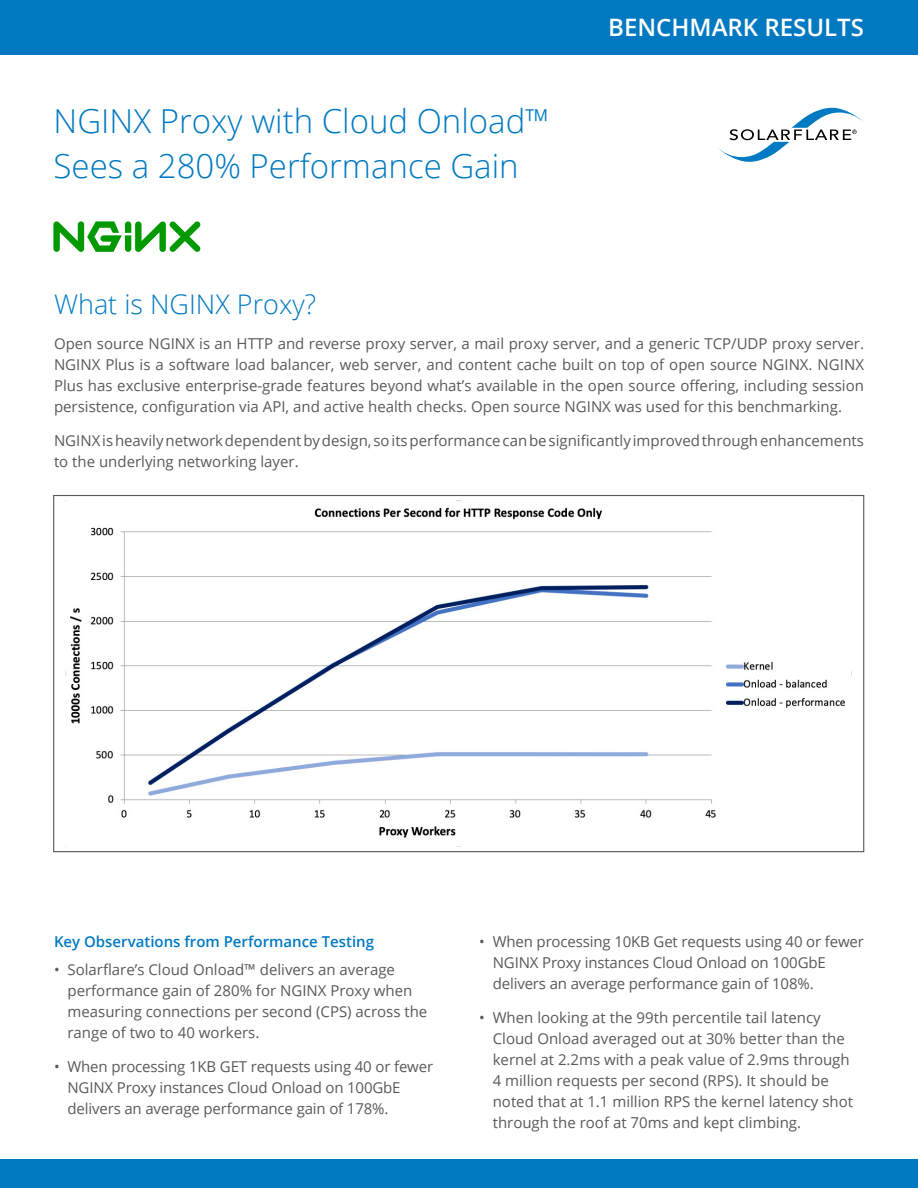
<style>
.page{position:relative;width:918px;height:1188px;background:#fff}
.page>*{position:absolute;margin:0;border:0;box-sizing:border-box;transform-origin:0 0}
.t1{font:300 33px/45px "Open Sans";color:#0079c1}
.t2{font:300 27px "Open Sans";color:#0079c1}
.t3{font:600 24px "Open Sans";color:#fff}
.t4{font:15px/21px "Open Sans";color:#58595b}
.t5{font:600 15px "Open Sans";color:#0079c1}
</style>
<div class="page">
<div style="left:0;top:0;width:918px;height:55px;background:#0079c1"></div>
<div style="left:0;top:1160px;width:918px;height:28px;background:#0079c1"></div>
<svg style="left:717px;top:108px;width:147px;height:54px"></svg>
<svg style="left:53px;top:221px;width:148px;height:31px"></svg>
<img style="left:65px;top:501px;width:787px;height:337px">
<h1 class="t1" style="left:54px;top:98px;width:497px">NGINX Proxy with Cloud Onload™<br>Sees a 280% Performance Gain</h1>
<h3 class="t3" style="left:608px;top:11px;width:257px">BENCHMARK RESULTS</h3>
<h2 class="t2" style="left:54px;top:286px;width:264px">What is NGINX Proxy?</h2>
<p class="t4" style="left:54px;top:333px;width:812px;text-align:justify">Open source NGINX is an HTTP and reverse proxy server, a mail proxy server, and a generic TCP/UDP proxy server.<br>NGINX Plus is a software load balancer, web server, and content cache built on top of open source NGINX. NGINX Plus has exclusive enterprise-grade features beyond what’s available in the open source offering, including session persistence, configuration via API, and active health checks. Open source NGINX was used for this benchmarking.</p>
<p class="t4" style="left:54px;top:430px;width:812px">NGINX is heavily network dependent by design, so its performance can be significantly improved through enhancements to the underlying networking layer.</p>
<p class="t5" style="left:54px;top:931px;width:322px">Key Observations from Performance Testing</p>
<p class="t4" style="left:68px;top:958px;width:361px;text-indent:-14px">• Solarflare’s Cloud Onload™ delivers an average performance gain of 280% for NGINX Proxy when measuring connections per second (CPS) across the range of two to 40 workers.</p>
<p class="t4" style="left:68px;top:1056px;width:367px;text-indent:-14px">• When processing 1KB GET requests using 40 or fewer<br>NGINX Proxy instances Cloud Onload on 100GbE delivers an average performance gain of 178%.</p>
<p class="t4" style="left:493px;top:930px;width:373px;text-indent:-14px">• When processing 10KB Get requests using 40 or fewer<br>NGINX Proxy instances Cloud Onload on 100GbE delivers an average performance gain of 108%.</p>
<p class="t4" style="left:493px;top:1007px;width:362px;text-indent:-14px">• When looking at the 99th percentile tail latency Cloud Onload averaged out at 30% better than the kernel at 2.2ms with a peak value of 2.9ms through 4 million requests per second (RPS). It should be noted that at 1.1 million RPS the kernel latency shot through the roof at 70ms and kept climbing.</p>
</div>
